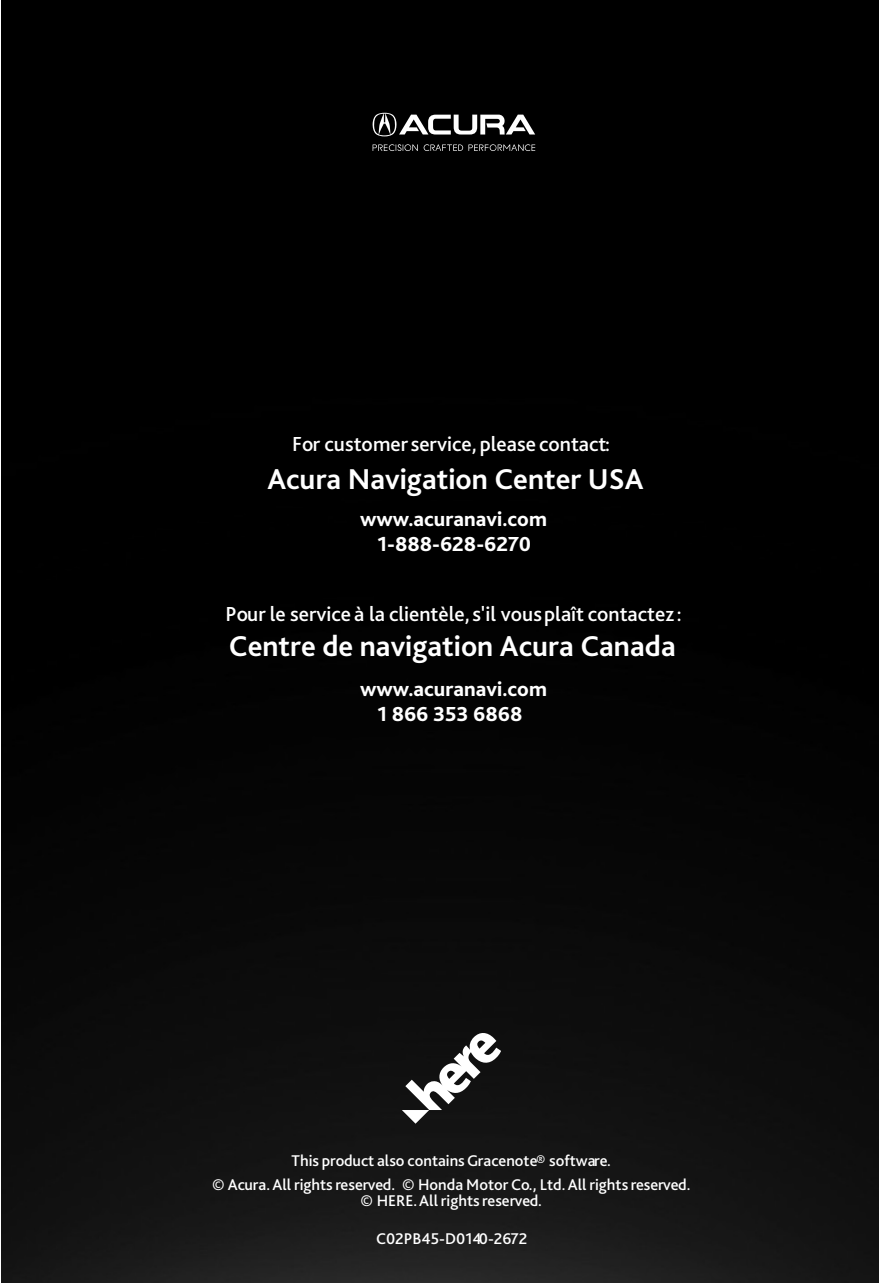
<style>
.page{position:relative;width:879px;height:1283px;background:#fff}
.page>*{position:absolute;margin:0;border:0;box-sizing:border-box;transform-origin:0 0}
.t1{font:700 30px "Bliss";color:#fff}
.t2{font:500 21.25px "Bliss";color:#fff}
.t3{font:800 21.25px/25px "Bliss";color:#fff;text-align:center}
.t4{font:500 16.25px/23.8px "Bliss";color:#fff;text-align:center}
</style>
<div class="page">
<img style="left:1px;top:0;width:878px;height:1282px">
<svg style="left:402px;top:1033px;width:99px;height:90px"></svg>
<svg style="left:372px;top:113px;width:163px;height:38px"></svg>
<h2 class="t2" style="left:292px;top:431px;width:319px">For customer service, please contact:</h2>
<h1 class="t1" style="left:267px;top:460px;width:378px">Acura Navigation Center USA</h1>
<h2 class="t3" style="left:360px;top:506px;width:188px">www.acuranavi.com</h2>
<h2 class="t3" style="left:377px;top:531px;width:155px">1-888-628-6270</h2>
<h2 class="t2" style="left:225px;top:601px;width:457px">Pour le service à la clientèle, s'il vous plaît contactez :</h2>
<h1 class="t1" style="left:229px;top:628px;width:448px">Centre de navigation Acura Canada</h1>
<h2 class="t3" style="left:360px;top:676px;width:188px">www.acuranavi.com<br>1 866 353 6868</h2>
<p class="t4" style="left:212px;top:1149px;width:480px">This product also contains Gracenote® software.<br>© Acura. All rights reserved. © Honda Motor Co., Ltd. All rights reserved.</p>
<p class="t4" style="left:360px;top:1189px;width:183px">© HERE. All rights reserved.</p>
<p class="t4" style="left:376px;top:1226px;width:153px">C02PB45-D0140-2672</p>
</div>
